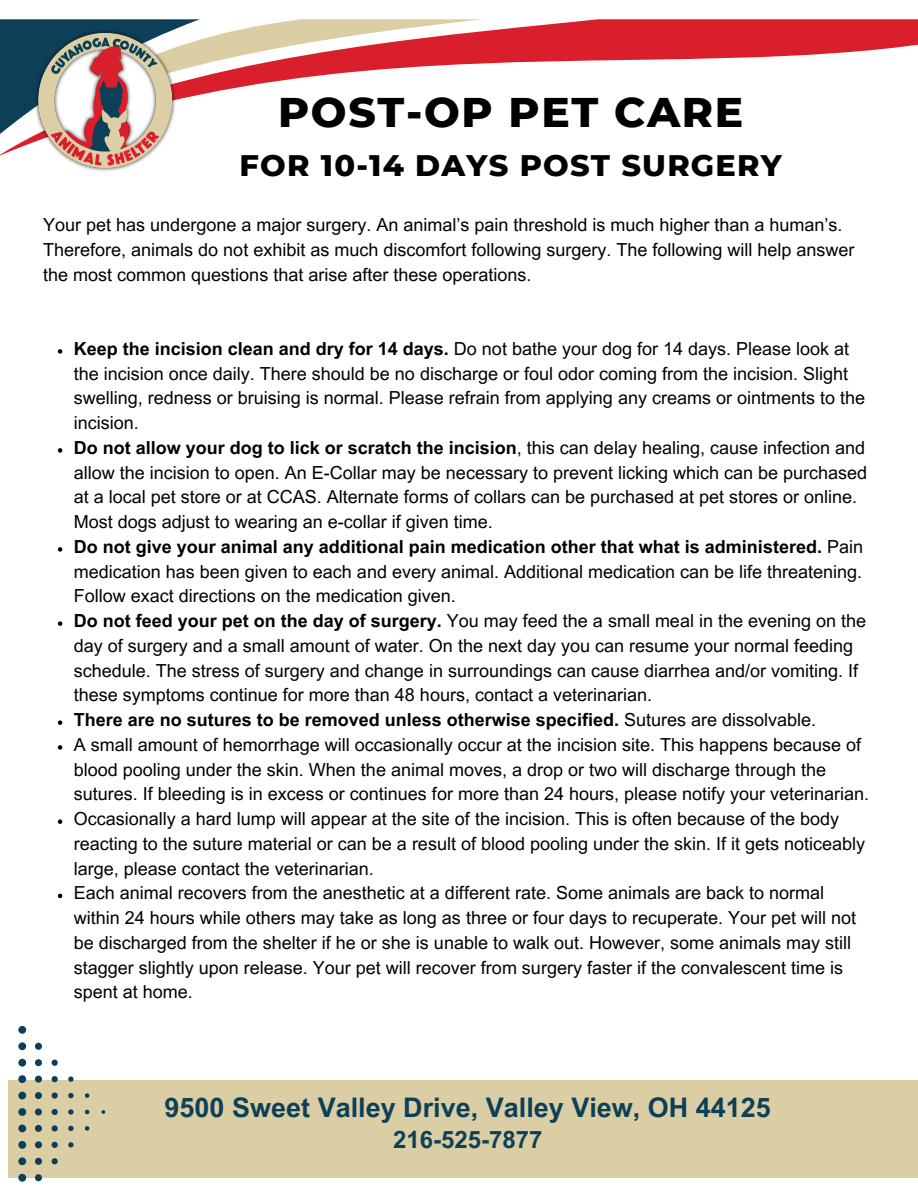
<style>
.page{position:relative;width:918px;height:1188px;background:#fff}
.page>*{position:absolute;margin:0;border:0;box-sizing:border-box;transform-origin:0 0}
.t1{font:800 42.3px "Montserrat";letter-spacing:.04em;color:#000}
.t2{font:800 30.3px "Montserrat";letter-spacing:.04em;color:#000}
.t3{font:700 27px "Arial MT Pro";color:#0d4058}
.t4{font:700 24px "Arial MT Pro";color:#0d4058}
.t5{font:18px/24.8px "Arial MT Pro";color:#000}
.t6{font:700 18px "Arial MT Pro";color:#000}
.s1{font-weight:700}
.s2{font-weight:400}
</style>
<div class="page">
<div style="left:9px;top:1080px;width:909px;height:98px;background:#dbcea5"></div>
<svg style="left:0;top:19px;width:918px;height:136px"></svg>
<svg style="left:200px;top:19px;width:283px;height:102px"></svg>
<svg style="left:0;top:19px;width:200px;height:115px"></svg>
<img style="left:24px;top:19px;width:163px;height:152px">
<div style="left:18px;top:1026px;width:8px;height:8px;background:#0d4058;border-radius:50%"></div>
<div style="left:18px;top:1042px;width:8px;height:8px;background:#0d4058;border-radius:50%"></div>
<svg style="left:35px;top:1042px;width:7px;height:8px"></svg>
<div style="left:18px;top:1059px;width:8px;height:8px;background:#0d4058;border-radius:50%"></div>
<svg style="left:35px;top:1059px;width:7px;height:8px"></svg>
<svg style="left:51px;top:1059px;width:7px;height:7px"></svg>
<div style="left:18px;top:1075px;width:8px;height:8px;background:#0d4058;border-radius:50%"></div>
<svg style="left:35px;top:1075px;width:7px;height:8px"></svg>
<svg style="left:52px;top:1076px;width:6px;height:6px"></svg>
<svg style="left:68px;top:1076px;width:6px;height:6px"></svg>
<div style="left:18px;top:1092px;width:8px;height:7px;background:#0d4058;border-radius:50%"></div>
<svg style="left:35px;top:1092px;width:7px;height:8px"></svg>
<svg style="left:51px;top:1092px;width:7px;height:7px"></svg>
<svg style="left:68px;top:1093px;width:6px;height:5px"></svg>
<svg style="left:85px;top:1093px;width:4px;height:5px"></svg>
<div style="left:18px;top:1108px;width:8px;height:8px;background:#0d4058;border-radius:50%"></div>
<svg style="left:35px;top:1108px;width:7px;height:8px"></svg>
<svg style="left:52px;top:1109px;width:6px;height:6px"></svg>
<svg style="left:68px;top:1109px;width:6px;height:6px"></svg>
<svg style="left:84px;top:1109px;width:6px;height:6px"></svg>
<svg style="left:101px;top:1110px;width:4px;height:4px"></svg>
<div style="left:18px;top:1125px;width:8px;height:7px;background:#0d4058;border-radius:50%"></div>
<svg style="left:35px;top:1124px;width:7px;height:8px"></svg>
<svg style="left:51px;top:1125px;width:7px;height:7px"></svg>
<svg style="left:68px;top:1126px;width:6px;height:5px"></svg>
<svg style="left:84px;top:1126px;width:6px;height:5px"></svg>
<div style="left:18px;top:1141px;width:8px;height:8px;background:#0d4058;border-radius:50%"></div>
<svg style="left:35px;top:1141px;width:7px;height:8px"></svg>
<svg style="left:52px;top:1142px;width:6px;height:6px"></svg>
<svg style="left:68px;top:1142px;width:6px;height:6px"></svg>
<div style="left:18px;top:1157px;width:8px;height:8px;background:#0d4058;border-radius:50%"></div>
<svg style="left:35px;top:1157px;width:7px;height:8px"></svg>
<svg style="left:52px;top:1158px;width:6px;height:6px"></svg>
<div style="left:18px;top:1174px;width:8px;height:8px;background:#0d4058;border-radius:50%"></div>
<svg style="left:35px;top:1174px;width:7px;height:8px"></svg>
<svg style="left:58px;top:349px;width:4px;height:5px"></svg>
<svg style="left:58px;top:448px;width:4px;height:5px"></svg>
<svg style="left:58px;top:547px;width:4px;height:5px"></svg>
<svg style="left:58px;top:621px;width:4px;height:5px"></svg>
<svg style="left:58px;top:720px;width:4px;height:5px"></svg>
<svg style="left:58px;top:745px;width:4px;height:5px"></svg>
<svg style="left:58px;top:819px;width:4px;height:5px"></svg>
<svg style="left:58px;top:894px;width:4px;height:4px"></svg>
<p class="t1" style="left:278px;top:86px;width:467px">POST-OP PET CARE</p>
<p class="t2" style="left:240px;top:146px;width:544px">FOR 10-14 DAYS POST SURGERY</p>
<p class="t5" style="left:43px;top:215px;width:813px">Your pet has undergone a major surgery. An animal’s pain threshold is much higher than a human’s.<br>Therefore, animals do not exhibit as much discomfort following surgery. The following will help answer the most common questions that arise after these operations.</p>
<p class="t5" style="left:74px;top:338px;width:793px"><span class="s1">Keep the incision clean and dry for 14 days.</span> Do not bathe your dog for 14 days. Please look at the incision once daily. There should be no discharge or foul odor coming from the incision. Slight swelling, redness or bruising is normal. Please refrain from applying any creams or ointments to the incision.</p>
<p class="t5" style="left:74px;top:437px;width:795px"><span class="s1">Do not allow your dog to lick or scratch the incision</span>, this can delay healing, cause infection and allow the incision to open. An E-Collar may be necessary to prevent licking which can be purchased at a local pet store or at CCAS. Alternate forms of collars can be purchased at pet stores or online.<br>Most dogs adjust to wearing an e-collar if given time.</p>
<p class="t5" style="left:74px;top:536px;width:791px;text-align:justify"><span class="s1">Do not give your animal any additional pain medication other that what is administered.</span> Pain medication has been given to each and every animal. Additional medication can be life threatening.<br>Follow exact directions on the medication given.</p>
<p class="t5" style="left:74px;top:611px;width:794px"><span class="s1">Do not feed your pet on the day of surgery.</span> You may feed the a small meal in the evening on the day of surgery and a small amount of water. On the next day you can resume your normal feeding schedule. The stress of surgery and change in surroundings can cause diarrhea and/or vomiting. If these symptoms continue for more than 48 hours, contact a veterinarian.</p>
<p class="t6" style="left:74px;top:713px;width:744px">There are no sutures to be removed unless otherwise specified. <span class="s2">Sutures are dissolvable.</span></p>
<p class="t5" style="left:74px;top:734px;width:797px">A small amount of hemorrhage will occasionally occur at the incision site. This happens because of blood pooling under the skin. When the animal moves, a drop or two will discharge through the sutures. If bleeding is in excess or continues for more than 24 hours, please notify your veterinarian.</p>
<p class="t5" style="left:74px;top:809px;width:793px">Occasionally a hard lump will appear at the site of the incision. This is often because of the body reacting to the suture material or can be a result of blood pooling under the skin. If it gets noticeably large, please contact the veterinarian.</p>
<p class="t5" style="left:74px;top:883px;width:784px">Each animal recovers from the anesthetic at a different rate. Some animals are back to normal within 24 hours while others may take as long as three or four days to recuperate. Your pet will not be discharged from the shelter if he or she is unable to walk out. However, some animals may still stagger slightly upon release. Your pet will recover from surgery faster if the convalescent time is spent at home.</p>
<p class="t3" style="left:165px;top:1097px;width:608px">9500 Sweet Valley Drive, Valley View, OH 44125</p>
<p class="t4" style="left:393px;top:1131px;width:151px">216-525-7877</p>
</div>
